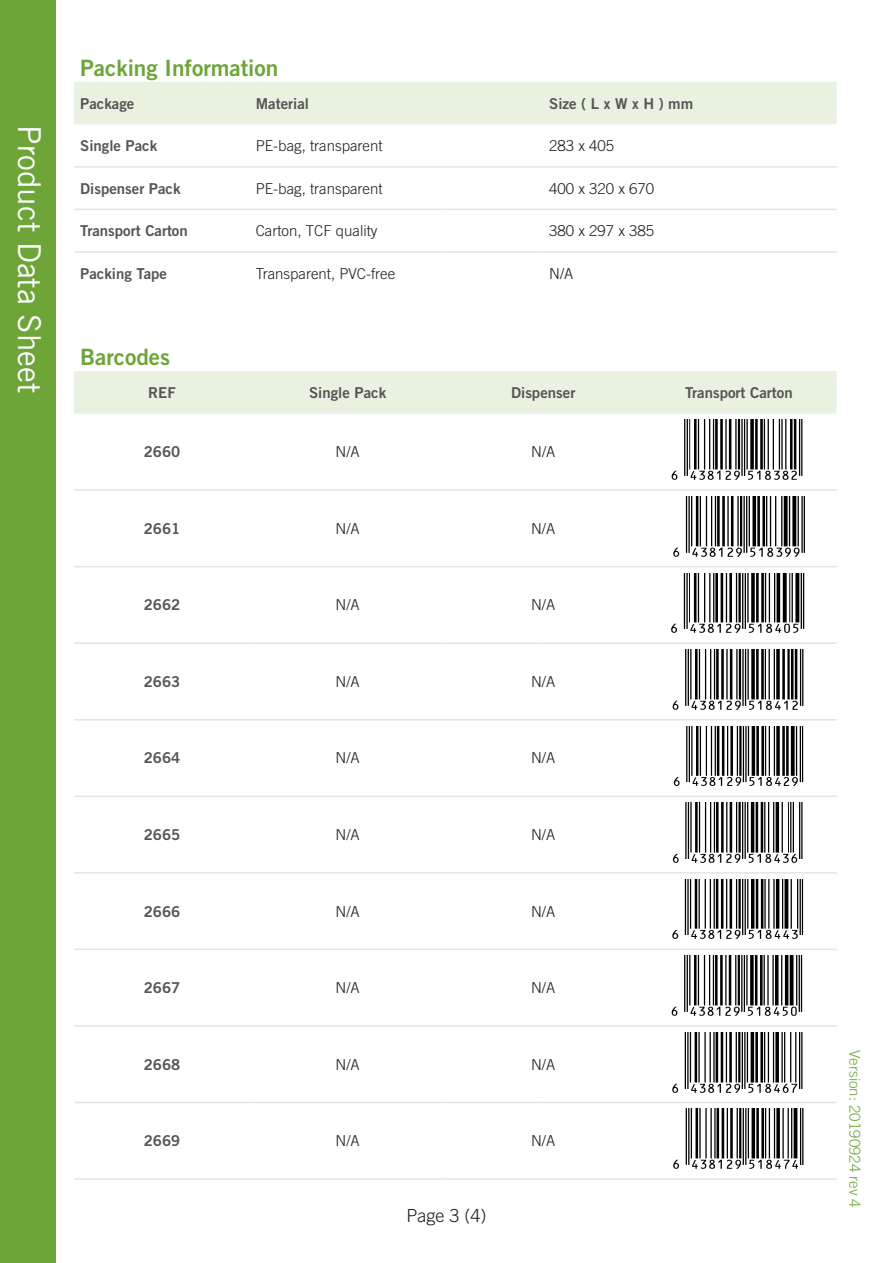
<style>
.page{position:relative;width:893px;height:1263px;background:#fff}
.page>*{position:absolute;margin:0;border:0;box-sizing:border-box;transform-origin:0 0}
.t1{font:500 31.5px "Trade Gothic OT";color:#fff}
.t2{font:700 22.5px "Trade Gothic OT";color:#6da538}
.t3{font:300 18px "Trade Gothic OT";color:#1d1d1b}
.t4{font:300 15px "Trade Gothic OT";color:#1d1d1b}
.t5{font:700 15px "Trade Gothic OT";color:#555554}
.t6{font:300 15px "Trade Gothic OT";color:#6da538}
</style>
<div class="page">
<div style="left:0;top:0;width:55px;height:1263px;background:#6da538"></div>
<svg style="left:74px;top:82px;width:763px;height:332px"></svg>
<hr style="left:74px;top:489px;width:176px;height:2px;background:#e4e4e3">
<hr style="left:250px;top:489px;width:195px;height:2px;background:#e4e4e3">
<hr style="left:445px;top:489px;width:98px;height:2px;background:#e4e4e3">
<hr style="left:543px;top:489px;width:98px;height:2px;background:#e4e4e3">
<hr style="left:641px;top:489px;width:196px;height:2px;background:#e4e4e3">
<hr style="left:74px;top:1178px;width:176px;height:2px;background:#e4e4e3">
<hr style="left:250px;top:1178px;width:195px;height:2px;background:#e4e4e3">
<hr style="left:445px;top:1178px;width:98px;height:2px;background:#e4e4e3">
<hr style="left:543px;top:1178px;width:98px;height:2px;background:#e4e4e3">
<hr style="left:641px;top:1178px;width:196px;height:2px;background:#e4e4e3">
<hr style="left:74px;top:166px;width:176px;height:2px;background:#e4e4e3">
<hr style="left:250px;top:166px;width:195px;height:2px;background:#e4e4e3">
<hr style="left:445px;top:166px;width:98px;height:2px;background:#e4e4e3">
<hr style="left:543px;top:166px;width:98px;height:2px;background:#e4e4e3">
<hr style="left:641px;top:166px;width:196px;height:2px;background:#e4e4e3">
<hr style="left:74px;top:209px;width:176px;height:1px;background:#e4e4e3">
<hr style="left:250px;top:209px;width:195px;height:1px;background:#e4e4e3">
<hr style="left:445px;top:209px;width:98px;height:1px;background:#e4e4e3">
<hr style="left:543px;top:209px;width:98px;height:1px;background:#e4e4e3">
<hr style="left:641px;top:209px;width:196px;height:1px;background:#e4e4e3">
<hr style="left:74px;top:251px;width:176px;height:2px;background:#e4e4e3">
<hr style="left:250px;top:251px;width:195px;height:2px;background:#e4e4e3">
<hr style="left:445px;top:251px;width:98px;height:2px;background:#e4e4e3">
<hr style="left:543px;top:251px;width:98px;height:2px;background:#e4e4e3">
<hr style="left:641px;top:251px;width:196px;height:2px;background:#e4e4e3">
<hr style="left:74px;top:566px;width:176px;height:1px;background:#e4e4e3">
<hr style="left:250px;top:566px;width:195px;height:1px;background:#e4e4e3">
<hr style="left:445px;top:566px;width:98px;height:1px;background:#e4e4e3">
<hr style="left:543px;top:566px;width:98px;height:1px;background:#e4e4e3">
<hr style="left:641px;top:566px;width:196px;height:1px;background:#e4e4e3">
<hr style="left:74px;top:642px;width:176px;height:2px;background:#e4e4e3">
<hr style="left:250px;top:642px;width:195px;height:2px;background:#e4e4e3">
<hr style="left:445px;top:642px;width:98px;height:2px;background:#e4e4e3">
<hr style="left:543px;top:642px;width:98px;height:2px;background:#e4e4e3">
<hr style="left:641px;top:642px;width:196px;height:2px;background:#e4e4e3">
<hr style="left:74px;top:719px;width:176px;height:1px;background:#e4e4e3">
<hr style="left:250px;top:719px;width:195px;height:1px;background:#e4e4e3">
<hr style="left:445px;top:719px;width:98px;height:1px;background:#e4e4e3">
<hr style="left:543px;top:719px;width:98px;height:1px;background:#e4e4e3">
<hr style="left:641px;top:719px;width:196px;height:1px;background:#e4e4e3">
<hr style="left:74px;top:795px;width:176px;height:2px;background:#e4e4e3">
<hr style="left:250px;top:795px;width:195px;height:2px;background:#e4e4e3">
<hr style="left:445px;top:795px;width:98px;height:2px;background:#e4e4e3">
<hr style="left:543px;top:795px;width:98px;height:2px;background:#e4e4e3">
<hr style="left:641px;top:795px;width:196px;height:2px;background:#e4e4e3">
<hr style="left:74px;top:872px;width:176px;height:1px;background:#e4e4e3">
<hr style="left:250px;top:872px;width:195px;height:1px;background:#e4e4e3">
<hr style="left:445px;top:872px;width:98px;height:1px;background:#e4e4e3">
<hr style="left:543px;top:872px;width:98px;height:1px;background:#e4e4e3">
<hr style="left:641px;top:872px;width:196px;height:1px;background:#e4e4e3">
<hr style="left:74px;top:949px;width:176px;height:1px;background:#e4e4e3">
<hr style="left:250px;top:949px;width:195px;height:1px;background:#e4e4e3">
<hr style="left:445px;top:949px;width:98px;height:1px;background:#e4e4e3">
<hr style="left:543px;top:949px;width:98px;height:1px;background:#e4e4e3">
<hr style="left:641px;top:949px;width:196px;height:1px;background:#e4e4e3">
<hr style="left:74px;top:1025px;width:176px;height:2px;background:#e4e4e3">
<hr style="left:250px;top:1025px;width:195px;height:2px;background:#e4e4e3">
<hr style="left:445px;top:1025px;width:98px;height:2px;background:#e4e4e3">
<hr style="left:543px;top:1025px;width:98px;height:2px;background:#e4e4e3">
<hr style="left:641px;top:1025px;width:196px;height:2px;background:#e4e4e3">
<hr style="left:74px;top:1102px;width:176px;height:1px;background:#e4e4e3">
<hr style="left:250px;top:1102px;width:195px;height:1px;background:#e4e4e3">
<hr style="left:445px;top:1102px;width:98px;height:1px;background:#e4e4e3">
<hr style="left:543px;top:1102px;width:98px;height:1px;background:#e4e4e3">
<hr style="left:641px;top:1102px;width:196px;height:1px;background:#e4e4e3">
<img style="left:671px;top:420px;width:132px;height:60px">
<img style="left:673px;top:496px;width:132px;height:61px">
<img style="left:671px;top:573px;width:134px;height:60px">
<img style="left:672px;top:649px;width:132px;height:61px">
<img style="left:673px;top:726px;width:131px;height:60px">
<img style="left:672px;top:803px;width:131px;height:60px">
<img style="left:672px;top:879px;width:132px;height:60px">
<img style="left:671px;top:956px;width:132px;height:60px">
<img style="left:672px;top:1032px;width:131px;height:61px">
<img style="left:673px;top:1109px;width:131px;height:60px">
<h1 class="t1" style="left:48px;top:125px;width:269px;rotate:90deg">Product Data Sheet</h1>
<h2 class="t2" style="left:80px;top:54px;width:200px">Packing Information</h2>
<p class="t5" style="left:80px;top:94px;width:56px">Package</p>
<p class="t5" style="left:256px;top:94px;width:55px">Material</p>
<p class="t5" style="left:549px;top:94px;width:146px">Size ( L x W x H ) mm</p>
<p class="t5" style="left:80px;top:136px;width:79px">Single Pack</p>
<p class="t4" style="left:256px;top:137px;width:128px">PE-bag, transparent</p>
<p class="t4" style="left:549px;top:137px;width:67px">283 x 405</p>
<p class="t5" style="left:80px;top:179px;width:102px">Dispenser Pack</p>
<p class="t4" style="left:256px;top:179px;width:128px">PE-bag, transparent</p>
<p class="t4" style="left:549px;top:179px;width:107px">400 x 320 x 670</p>
<p class="t5" style="left:80px;top:221px;width:109px">Transport Carton</p>
<p class="t4" style="left:256px;top:222px;width:123px">Carton, TCF quality</p>
<p class="t4" style="left:549px;top:222px;width:107px">380 x 297 x 385</p>
<p class="t5" style="left:80px;top:264px;width:88px">Packing Tape</p>
<p class="t4" style="left:256px;top:264px;width:141px">Transparent, PVC-free</p>
<p class="t4" style="left:549px;top:264px;width:26px">N/A</p>
<h2 class="t2" style="left:80px;top:343px;width:91px">Barcodes</h2>
<p class="t5" style="left:148px;top:383px;width:29px">REF</p>
<p class="t5" style="left:309px;top:383px;width:79px">Single Pack</p>
<p class="t5" style="left:511px;top:383px;width:66px">Dispenser</p>
<p class="t5" style="left:685px;top:383px;width:109px">Transport Carton</p>
<p class="t5" style="left:144px;top:443px;width:38px">2660</p>
<p class="t4" style="left:336px;top:443px;width:26px">N/A</p>
<p class="t4" style="left:531px;top:443px;width:26px">N/A</p>
<p class="t5" style="left:144px;top:519px;width:38px">2661</p>
<p class="t4" style="left:336px;top:519px;width:26px">N/A</p>
<p class="t4" style="left:531px;top:519px;width:26px">N/A</p>
<p class="t5" style="left:144px;top:596px;width:38px">2662</p>
<p class="t4" style="left:336px;top:596px;width:26px">N/A</p>
<p class="t4" style="left:531px;top:596px;width:26px">N/A</p>
<p class="t5" style="left:144px;top:672px;width:38px">2663</p>
<p class="t4" style="left:336px;top:673px;width:26px">N/A</p>
<p class="t4" style="left:531px;top:673px;width:26px">N/A</p>
<p class="t5" style="left:144px;top:749px;width:38px">2664</p>
<p class="t4" style="left:336px;top:749px;width:26px">N/A</p>
<p class="t4" style="left:531px;top:749px;width:26px">N/A</p>
<p class="t5" style="left:144px;top:825px;width:38px">2665</p>
<p class="t4" style="left:336px;top:826px;width:26px">N/A</p>
<p class="t4" style="left:531px;top:826px;width:26px">N/A</p>
<p class="t5" style="left:144px;top:902px;width:38px">2666</p>
<p class="t4" style="left:336px;top:902px;width:26px">N/A</p>
<p class="t4" style="left:531px;top:902px;width:26px">N/A</p>
<p class="t5" style="left:144px;top:978px;width:38px">2667</p>
<p class="t4" style="left:336px;top:979px;width:26px">N/A</p>
<p class="t4" style="left:531px;top:979px;width:26px">N/A</p>
<p class="t5" style="left:144px;top:1055px;width:38px">2668</p>
<p class="t4" style="left:336px;top:1055px;width:26px">N/A</p>
<p class="t4" style="left:531px;top:1055px;width:26px">N/A</p>
<p class="t5" style="left:144px;top:1131px;width:38px">2669</p>
<p class="t4" style="left:336px;top:1132px;width:26px">N/A</p>
<p class="t4" style="left:531px;top:1132px;width:26px">N/A</p>
<p class="t3" style="left:406px;top:1205px;width:82px">Page 3 (4)</p>
<p class="t6" style="left:864px;top:1050px;width:159px;rotate:90deg">Version: 20190924 rev 4</p>
</div>
